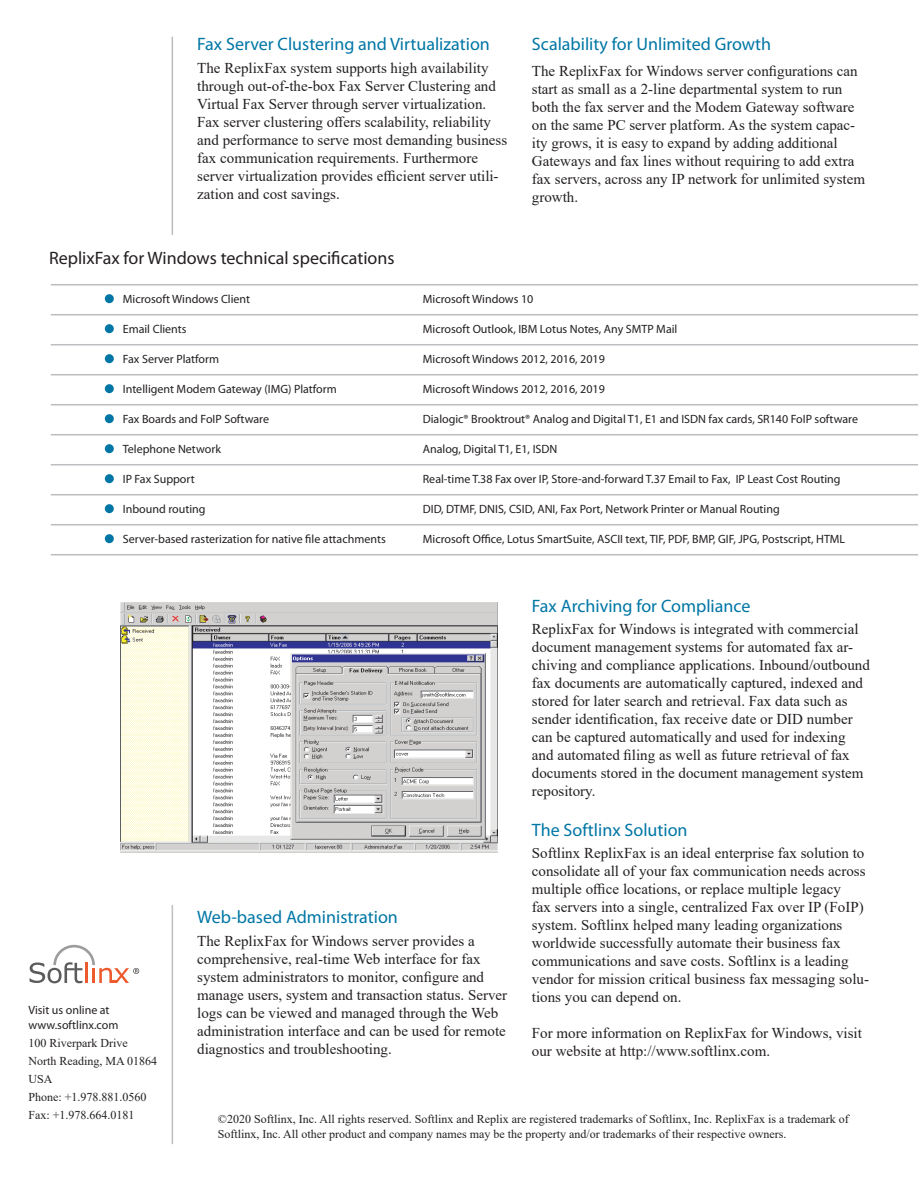
<style>
.page{position:relative;width:918px;height:1188px;background:#fff}
.page>*{position:absolute;margin:0;border:0;box-sizing:border-box;transform-origin:0 0}
.body{font:18px "Myriad Pro";color:#0076a5}
.title_black{font:18px "Myriad Pro";color:#231f20}
.body-2{font:15px/18px "Times New Roman";color:#231f20}
.body-3{font:12px "Myriad Pro";color:#231f20}
.footer_text{font:12px/15px "Times New Roman";color:#231f20}
.body-4{font:12px/18px "Times New Roman";color:#231f20}
</style>
<div class="page">
<svg style="left:30px;top:945px;width:109px;height:38px"></svg>
<hr style="left:172px;top:37px;width:1px;height:198px;background:#bebcbc">
<hr style="left:172px;top:905px;width:1px;height:239px;background:#c1bebe">
<hr style="left:51px;top:284px;width:867px;height:1px;background:#bcbdc0">
<hr style="left:51px;top:314px;width:867px;height:1px;background:#bcbdc0">
<hr style="left:51px;top:344px;width:867px;height:1px;background:#bcbdc0">
<hr style="left:51px;top:374px;width:867px;height:1px;background:#bcbdc0">
<hr style="left:51px;top:404px;width:867px;height:1px;background:#bcbdc0">
<hr style="left:51px;top:434px;width:867px;height:1px;background:#bcbdc0">
<hr style="left:51px;top:464px;width:867px;height:1px;background:#bcbdc0">
<hr style="left:51px;top:494px;width:867px;height:1px;background:#bcbdc0">
<hr style="left:51px;top:524px;width:867px;height:1px;background:#bcbdc0">
<hr style="left:51px;top:554px;width:867px;height:1px;background:#bcbdc0">
<div style="left:105px;top:294px;width:9px;height:9px;background:#0076a5;border-radius:50%"></div>
<div style="left:105px;top:324px;width:9px;height:9px;background:#0076a5;border-radius:50%"></div>
<div style="left:105px;top:354px;width:9px;height:9px;background:#0076a5;border-radius:50%"></div>
<div style="left:105px;top:384px;width:9px;height:9px;background:#0076a5;border-radius:50%"></div>
<div style="left:105px;top:414px;width:9px;height:9px;background:#0076a5;border-radius:50%"></div>
<div style="left:105px;top:444px;width:9px;height:9px;background:#0076a5;border-radius:50%"></div>
<div style="left:105px;top:474px;width:9px;height:9px;background:#0076a5;border-radius:50%"></div>
<div style="left:105px;top:504px;width:9px;height:9px;background:#0076a5;border-radius:50%"></div>
<div style="left:105px;top:534px;width:9px;height:9px;background:#0076a5;border-radius:50%"></div>
<img style="left:120px;top:603px;width:378px;height:250px">
<p class="body" style="left:197px;top:33px;width:294px">Fax Server Clustering and Virtualization</p>
<p class="body-2" style="left:197px;top:58px;width:311px">The ReplixFax system supports high availability through out-of-the-box Fax Server Clustering and Virtual Fax Server through server virtualization.<br>Fax server clustering offers scalability, reliability and performance to serve most demanding business fax communication requirements. Furthermore server virtualization provides efficient server utili&shy;zation and cost savings.</p>
<p class="title_black" style="left:49px;top:247px;width:347px">ReplixFax for Windows technical specifications</p>
<p class="body" style="left:532px;top:33px;width:241px">Scalability for Unlimited Growth</p>
<p class="body-2" style="left:532px;top:61px;width:335px">The ReplixFax for Windows server configurations can start as small as a 2-line departmental system to run both the fax server and the Modem Gateway software on the same PC server platform. As the system capac&shy;ity grows, it is easy to expand by adding additional Gateways and fax lines without requiring to add extra fax servers, across any IP network for unlimited system growth.</p>
<p class="body-3" style="left:123px;top:292px;width:129px">Microsoft Windows Client</p>
<p class="body-3" style="left:423px;top:292px;width:112px">Microsoft Windows 10</p>
<p class="body-3" style="left:123px;top:322px;width:65px">Email Clients</p>
<p class="body-3" style="left:423px;top:322px;width:256px">Microsoft Outlook, IBM Lotus Notes, Any SMTP Mail</p>
<p class="body-3" style="left:123px;top:352px;width:98px">Fax Server Platform</p>
<p class="body-3" style="left:423px;top:352px;width:184px">Microsoft Windows 2012, 2016, 2019</p>
<p class="body-3" style="left:123px;top:382px;width:216px">Intelligent Modem Gateway (IMG) Platform</p>
<p class="body-3" style="left:423px;top:382px;width:184px">Microsoft Windows 2012, 2016, 2019</p>
<p class="body-3" style="left:123px;top:412px;width:148px">Fax Boards and FoIP Software</p>
<p class="body-3" style="left:423px;top:412px;width:437px">Dialogic® Brooktrout® Analog and Digital T1, E1 and ISDN fax cards, SR140 FoIP software</p>
<p class="body-3" style="left:123px;top:442px;width:100px">Telephone Network</p>
<p class="body-3" style="left:423px;top:442px;width:136px">Analog, Digital T1, E1, ISDN</p>
<p class="body-3" style="left:123px;top:472px;width:73px">IP Fax Support</p>
<p class="body-3" style="left:423px;top:472px;width:419px">Real-time T.38 Fax over IP, Store-and-forward T.37 Email to Fax, IP Least Cost Routing</p>
<p class="body-3" style="left:123px;top:502px;width:84px">Inbound routing</p>
<p class="body-3" style="left:423px;top:502px;width:358px">DID, DTMF, DNIS, CSID, ANI, Fax Port, Network Printer or Manual Routing</p>
<p class="body-3" style="left:123px;top:532px;width:264px">Server-based rasterization for native file attachments</p>
<p class="body-3" style="left:423px;top:532px;width:424px">Microsoft Office, Lotus SmartSuite, ASCII text, TIF, PDF, BMP, GIF, JPG, Postscript, HTML</p>
<p class="body-3" style="left:28px;top:1003px;width:83px">Visit us online at</p>
<p class="body-3" style="left:28px;top:1017px;width:91px">www.softlinx.com</p>
<p class="body-4" style="left:28px;top:1033px;width:101px">100 Riverpark Drive</p>
<p class="body-4" style="left:28px;top:1051px;width:130px">North Reading, MA 01864<br>USA</p>
<p class="body-4" style="left:28px;top:1087px;width:120px">Phone: +1.978.881.0560<br>Fax: +1.978.664.0181</p>
<p class="body" style="left:197px;top:906px;width:202px">Web-based Administration</p>
<p class="body-2" style="left:197px;top:931px;width:311px">The ReplixFax for Windows server provides a comprehensive, real-time Web interface for fax system administrators to monitor, configure and manage users, system and transaction status. Server logs can be viewed and managed through the Web administration interface and can be used for remote diagnostics and troubleshooting.</p>
<p class="body" style="left:532px;top:595px;width:220px">Fax Archiving for Compliance</p>
<p class="body-2" style="left:532px;top:620px;width:339px">ReplixFax for Windows is integrated with commercial document management systems for automated fax ar&shy;chiving and compliance applications. Inbound/outbound fax documents are automatically captured, indexed and stored for later search and retrieval. Fax data such as sender identification, fax receive date or DID number can be captured automatically and used for indexing and automated filing as well as future retrieval of fax documents stored in the document management system repository.</p>
<p class="body" style="left:532px;top:819px;width:157px">The Softlinx Solution</p>
<p class="body-2" style="left:532px;top:844px;width:339px">Softlinx ReplixFax is an ideal enterprise fax solution to consolidate all of your fax communication needs across multiple office locations, or replace multiple legacy<br>fax servers into a single, centralized Fax over IP (FoIP) system. Softlinx helped many leading organizations worldwide successfully automate their business fax communications and save costs. Softlinx is a leading vendor for mission critical business fax messaging solu&shy;tions you can depend on.</p>
<p class="body-2" style="left:532px;top:1024px;width:331px">For more information on ReplixFax for Windows, visit our website at http://www.softlinx.com.</p>
<p class="footer_text" style="left:218px;top:1111px;width:633px">©2020 Softlinx, Inc. All rights reserved. Softlinx and Replix are registered trademarks of Softlinx, Inc. ReplixFax is a trademark of<br>Softlinx, Inc. All other product and company names may be the property and/or trademarks of their respective owners.</p>
</div>
